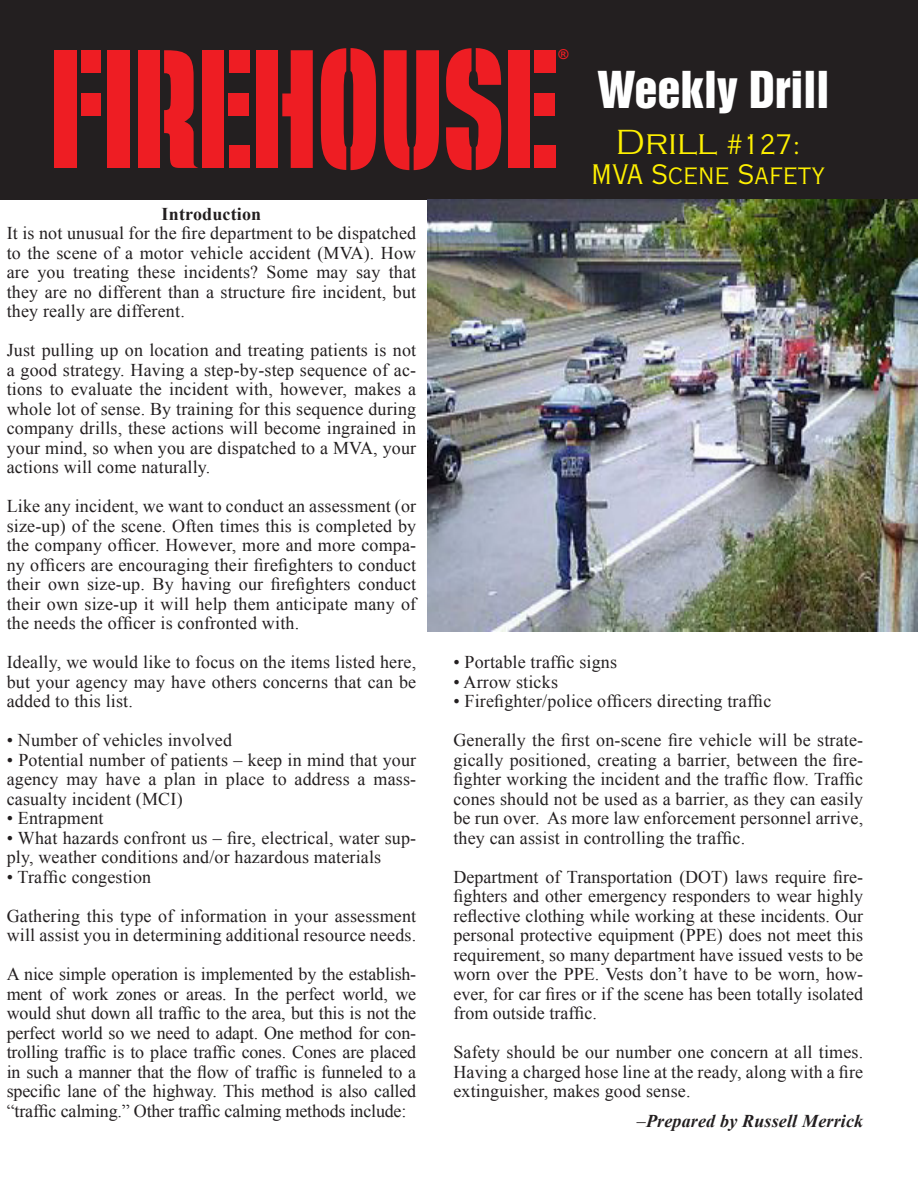
<style>
.page{position:relative;width:918px;height:1188px;background:#fff}
.page>*{position:absolute;margin:0;border:0;box-sizing:border-box;transform-origin:0 0}
.Subheads{font:46.5px "Helvetica Inserat LT Std";color:#fff}
.t1{font:300 36px "Copperplate Gothic";color:#fff101}
.t2{font:27px "Copperplate Gothic Std 29 AB";color:#fff101}
.t3{font:18px/19.5px "Times New Roman";letter-spacing:.01em;color:#231f20;text-align:justify}
.t4{font:italic 700 18px "Times New Roman";letter-spacing:.01em;color:#231f20}
.t5{font:700 18px "Times New Roman";letter-spacing:.01em;color:#231f20}
.t6{font:13.65px "Arial Rounded MT Bold";color:#ee1d23}
.s1{font-family:"Copperplate Gothic Std 29 AB";font-weight:400;font-size:27px}
.s2{font-weight:400;font-style:normal}
</style>
<div class="page">
<div style="left:0;top:0;width:918px;height:199px;background:#231f20"></div>
<div style="left:81px;top:50px;width:20px;height:23px;background:#ee1d23"></div>
<div style="left:81px;top:94px;width:19px;height:22px;background:#ee1d23"></div>
<div style="left:54px;top:50px;width:23px;height:118px;background:#ee1d23"></div>
<div style="left:107px;top:50px;width:23px;height:118px;background:#ee1d23"></div>
<div style="left:139px;top:50px;width:21px;height:118px;background:#ee1d23"></div>
<svg style="left:164px;top:50px;width:34px;height:118px"></svg>
<div style="left:229px;top:145px;width:21px;height:23px;background:#ee1d23"></div>
<div style="left:229px;top:94px;width:20px;height:22px;background:#ee1d23"></div>
<div style="left:202px;top:50px;width:22px;height:118px;background:#ee1d23"></div>
<div style="left:229px;top:50px;width:21px;height:23px;background:#ee1d23"></div>
<svg style="left:282px;top:50px;width:31px;height:118px"></svg>
<div style="left:257px;top:50px;width:21px;height:118px;background:#ee1d23"></div>
<svg style="left:321px;top:48px;width:55px;height:122px"></svg>
<svg style="left:384px;top:50px;width:55px;height:120px"></svg>
<svg style="left:446px;top:48px;width:55px;height:122px"></svg>
<div style="left:534px;top:50px;width:22px;height:23px;background:#ee1d23"></div>
<div style="left:534px;top:145px;width:22px;height:23px;background:#ee1d23"></div>
<div style="left:534px;top:94px;width:21px;height:22px;background:#ee1d23"></div>
<div style="left:509px;top:50px;width:21px;height:118px;background:#ee1d23"></div>
<img style="left:428px;top:199px;width:490px;height:433px">
<p class="t5" style="left:162px;top:201px;width:101px">Introduction</p>
<p class="t3" style="left:7px;top:223px;width:411px">It is not unusual for the fire department to be dispatched to the scene of a motor vehicle accident (MVA). How are you treating these incidents? Some may say that they are no different than a structure fire incident, but they really are different.</p>
<p class="t3" style="left:7px;top:340px;width:411px">Just pulling up on location and treating patients is not a good strategy. Having a step-by-step sequence of ac&shy;tions to evaluate the incident with, however, makes a whole lot of sense. By training for this sequence during company drills, these actions will become ingrained in your mind, so when you are dispatched to a MVA, your actions will come naturally.</p>
<p class="t3" style="left:7px;top:496px;width:411px">Like any incident, we want to conduct an assessment (or size-up) of the scene. Often times this is completed by the company officer. However, more and more compa&shy;ny officers are encouraging their firefighters to conduct their own size-up. By having our firefighters conduct their own size-up it will help them anticipate many of the needs the officer is confronted with.</p>
<p class="t3" style="left:7px;top:652px;width:411px">Ideally, we would like to focus on the items listed here, but your agency may have others concerns that can be added to this list.</p>
<p class="t3" style="left:7px;top:730px;width:227px">• Number of vehicles involved</p>
<p class="t3" style="left:7px;top:750px;width:411px">• Potential number of patients – keep in mind that your agency may have a plan in place to address a mass&shy;casualty incident (MCI)</p>
<p class="t3" style="left:7px;top:808px;width:98px">• Entrapment</p>
<p class="t3" style="left:7px;top:828px;width:411px">• What hazards confront us – fire, electrical, water sup&shy;ply, weather conditions and/or hazardous materials</p>
<p class="t3" style="left:7px;top:867px;width:146px">• Traffic congestion</p>
<p class="t3" style="left:7px;top:906px;width:411px">Gathering this type of information in your assessment will assist you in determining additional resource needs.</p>
<p class="t3" style="left:7px;top:964px;width:411px">A nice simple operation is implemented by the establish&shy;ment of work zones or areas. In the perfect world, we would shut down all traffic to the area, but this is not the perfect world so we need to adapt. One method for con&shy;trolling traffic is to place traffic cones. Cones are placed in such a manner that the flow of traffic is funneled to a specific lane of the highway. This method is also called “traffic calming.” Other traffic calming methods include:</p>
<p class="t6" style="left:559px;top:46px;width:12px">®</p>
<p class="Subheads" style="left:597px;top:62px;width:234px">Weekly Drill</p>
<p class="t1" style="left:615px;top:123px;width:187px">Drill <span class="s1">#127:</span></p>
<p class="t2" style="left:591px;top:158px;width:235px">MVA Scene Safety</p>
<p class="t3" style="left:453px;top:652px;width:165px">• Portable traffic signs</p>
<p class="t3" style="left:453px;top:672px;width:106px">• Arrow sticks</p>
<p class="t3" style="left:453px;top:691px;width:319px">• Firefighter/police officers directing traffic</p>
<p class="t3" style="left:453px;top:730px;width:411px">Generally the first on-scene fire vehicle will be strate&shy;gically positioned, creating a barrier, between the fire&shy;fighter working the incident and the traffic flow. Traffic cones should not be used as a barrier, as they can easily be run over. As more law enforcement personnel arrive, they can assist in controlling the traffic.</p>
<p class="t3" style="left:453px;top:867px;width:411px">Department of Transportation (DOT) laws require fire&shy;fighters and other emergency responders to wear highly reflective clothing while working at these incidents. Our personal protective equipment (PPE) does not meet this requirement, so many department have issued vests to be worn over the PPE. Vests don’t have to be worn, how&shy;ever, for car fires or if the scene has been totally isolated from outside traffic.</p>
<p class="t3" style="left:453px;top:1042px;width:411px">Safety should be our number one concern at all times.<br>Having a charged hose line at the ready, along with a fire extinguisher, makes good sense.</p>
<p class="t4" style="left:637px;top:1109px;width:228px"><span class="s2">–</span>Prepared by Russell Merrick</p>
</div>
